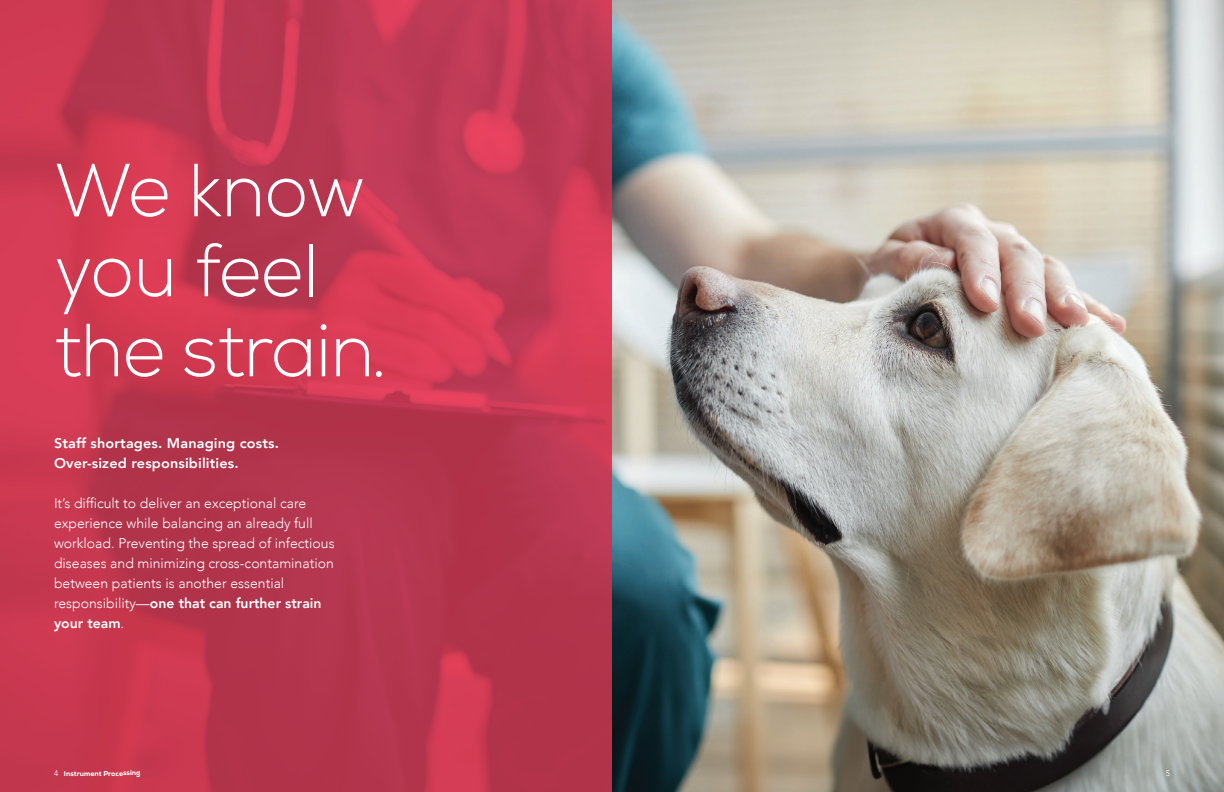
<style>
.page{position:relative;width:1224px;height:792px;background:#fff}
.page>*{position:absolute;margin:0;border:0;box-sizing:border-box;transform-origin:0 0}
.Headline_Style_1{font:300 75px/80px "Nexa";letter-spacing:-.01em;color:#fff}
.Body_Style_3{font:300 14px/20px "Avenir";color:#fff}
.Body_Style_3-2{font:800 14px/20px "Avenir";letter-spacing:.01em;color:#fff}
.t1{font:300 8px "Avenir";color:#fff}
.t2{font:800 7px "Nexa";letter-spacing:-.005em;color:#fff}
.s1{font-weight:800}
.s2{font-family:"Avenir";font-weight:300;font-size:8px}
</style>
<div class="page">
<img style="left:612px;top:0;width:612px;height:792px">
<svg style="left:0;top:0;width:612px;height:792px;background:#c13750"></svg>
<p class="Headline_Style_1" style="left:54px;top:152px;width:335px">We know you feel the strain.</p>
<p class="Body_Style_3-2" style="left:54px;top:433px;width:227px">Staff shortages. Managing costs.<br>Over-sized responsibilities.</p>
<p class="Body_Style_3" style="left:54px;top:493px;width:282px">It’s difficult to deliver an exceptional care experience while balancing an already full workload. Preventing the spread of infectious diseases and minimizing cross-contamination between patients is another essential responsibility—<span class="s1">one that can further strain your team</span>.</p>
<p class="t2" style="left:54px;top:769px;width:88px"><span class="s2">4</span> Instrument Processing</p>
<p class="t1" style="left:1166px;top:768px;width:6px">5</p>
</div>
